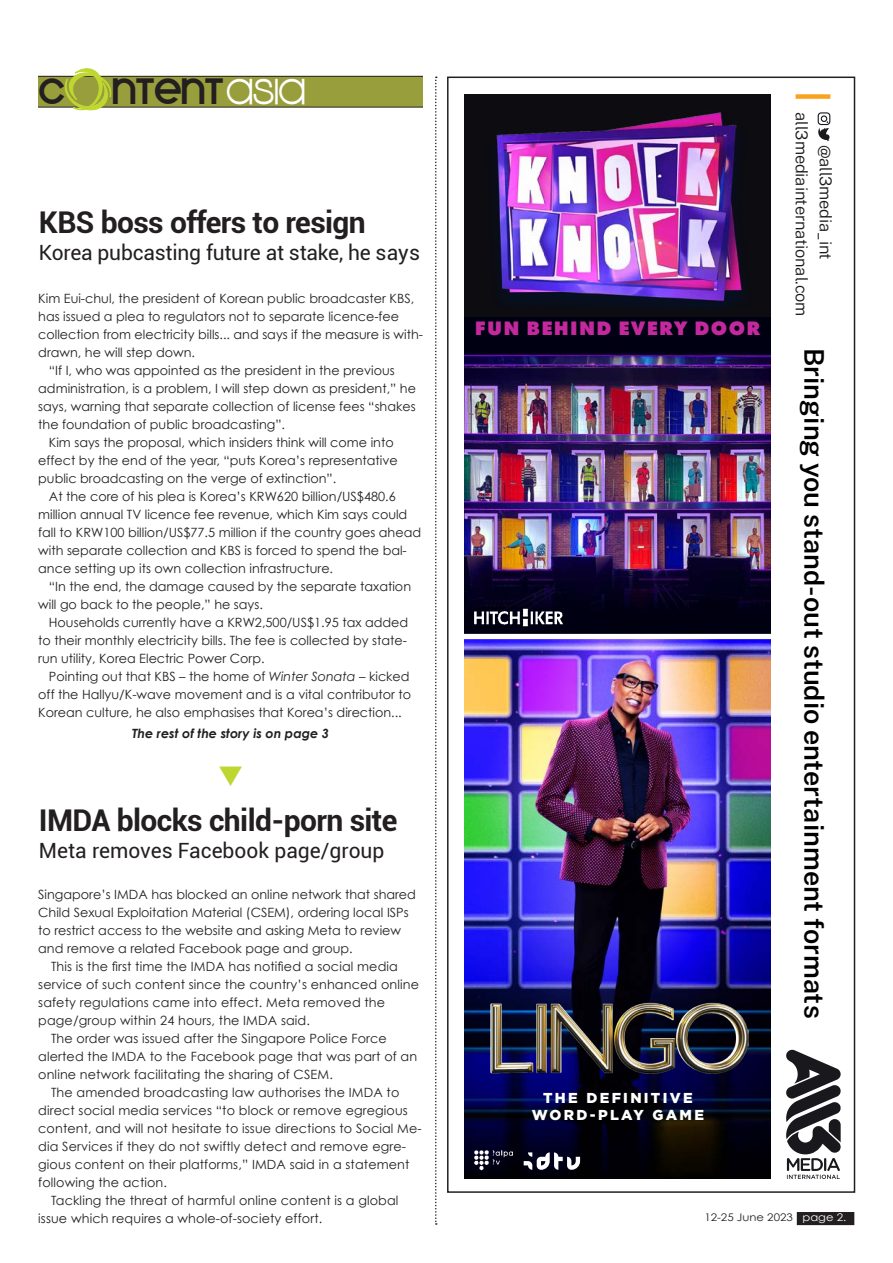
<style>
.page{position:relative;width:893px;height:1263px;background:#fff}
.page>*{position:absolute;margin:0;border:0;box-sizing:border-box;transform-origin:0 0}
.t1{font:41.1px "Kravitz Extra Thermal";letter-spacing:-.02em;color:#231f20}
.t2{font:700 30px "Roboto";letter-spacing:-.02em;color:#231f20}
.t3{font:600 27px "Public Sans";color:#000}
.t4{font:21px "Roboto";letter-spacing:-.01em;color:#231f20}
.t5{font:800 20.25px "Futura PT";letter-spacing:.06em;color:#c4289d}
.t6{font:300 16.5px/24px "Public Sans";letter-spacing:-.01em;color:#19181c}
.t7{font:900 14.4px/17.2px "Gotham";letter-spacing:.16em;color:#fff;text-align:center}
.t8{font:12.75px/18px "Century Gothic";color:#231f20}
.t9{font:italic 700 12.75px "Century Gothic";color:#231f20}
.t10{font:10.5px "Century Gothic";color:#231f20;scale:1.1 1}
.s1{font-family:"Kravitz Thermal";font-size:44.25px;color:#fff}
.s2{font-style:italic}
.s3{color:#fff}
</style>
<div class="page">
<div style="left:32px;top:76px;width:831px;height:31px;background:#989e3c"></div>
<div style="left:31px;top:76px;width:832px;height:31px;border:1px solid #231f20"></div>
<div style="left:24px;top:70px;width:14px;height:41px;background:#fff"></div>
<svg style="left:62px;top:68px;width:50px;height:43px"></svg>
<div style="left:424px;top:41px;width:469px;height:104px;background:#fff"></div>
<svg style="left:435px;top:77px;width:2px;height:1148px"></svg>
<img style="left:465px;top:639px;width:306px;height:540px">
<img style="left:465px;top:94px;width:306px;height:540px">
<svg style="left:524px;top:1152px;width:56px;height:18px"></svg>
<img style="left:472px;top:1146px;width:44px;height:25px">
<img style="left:490px;top:999px;width:259px;height:75px">
<svg style="left:818px;top:112px;width:12px;height:29px"></svg>
<div style="left:796px;top:94px;width:34px;height:5px;background:#faa21b"></div>
<svg style="left:786px;top:1050px;width:55px;height:129px"></svg>
<img style="left:481px;top:100px;width:272px;height:208px">
<img style="left:474px;top:609px;width:89px;height:17px">
<div style="left:447px;top:77px;width:408px;height:1116px;border:2px solid #231f20"></div>
<div style="left:797px;top:1213px;width:57px;height:11px;background:#231f20"></div>
<div style="left:797px;top:1212px;width:57px;height:13px;border:2px solid #231f20"></div>
<h1 class="t1" style="left:38px;top:65px;width:268px">C NTENT<span class="s1">ASIA</span></h1>
<h2 class="t2" style="left:39px;top:201px;width:328px">KBS boss offers to resign</h2>
<h3 class="t4" style="left:39px;top:238px;width:383px">Korea pubcasting future at stake, he says</h3>
<p class="t8" style="left:38px;top:289px;width:377px">Kim Eui-chul, the president of Korean public broadcaster KBS,</p>
<p class="t8" style="left:38px;top:307px;width:362px">has issued a plea to regulators not to separate licence-fee</p>
<p class="t8" style="left:38px;top:325px;width:386px">collection from electricity bills... and says if the measure is with-</p>
<p class="t8" style="left:38px;top:343px;width:158px">drawn, he will step down.</p>
<p class="t8" style="left:49px;top:361px;width:347px">“If I, who was appointed as the president in the previous</p>
<p class="t8" style="left:38px;top:379px;width:379px">administration, is a problem, I will step down as president,” he</p>
<p class="t8" style="left:38px;top:397px;width:379px">says, warning that separate collection of license fees “shakes</p>
<p class="t8" style="left:38px;top:415px;width:248px">the foundation of public broadcasting”.</p>
<p class="t8" style="left:49px;top:433px;width:346px">Kim says the proposal, which insiders think will come into</p>
<p class="t8" style="left:38px;top:451px;width:361px">effect by the end of the year, “puts Korea’s representative</p>
<p class="t8" style="left:38px;top:469px;width:300px">public broadcasting on the verge of extinction”.</p>
<p class="t8" style="left:49px;top:487px;width:348px">At the core of his plea is Korea’s KRW620 billion/US$480.6</p>
<p class="t8" style="left:38px;top:505px;width:371px">million annual TV licence fee revenue, which Kim says could</p>
<p class="t8" style="left:38px;top:523px;width:384px">fall to KRW100 billion/US$77.5 million if the country goes ahead</p>
<p class="t8" style="left:38px;top:541px;width:370px">with separate collection and KBS is forced to spend the bal-</p>
<p class="t8" style="left:38px;top:559px;width:296px">ance setting up its own collection infrastructure.</p>
<p class="t8" style="left:49px;top:577px;width:364px">“In the end, the damage caused by the separate taxation</p>
<p class="t8" style="left:38px;top:595px;width:226px">will go back to the people,” he says.</p>
<p class="t8" style="left:49px;top:613px;width:361px">Households currently have a KRW2,500/US$1.95 tax added</p>
<p class="t8" style="left:38px;top:631px;width:370px">to their monthly electricity bills. The fee is collected by state-</p>
<p class="t8" style="left:38px;top:649px;width:228px">run utility, Korea Electric Power Corp.</p>
<p class="t8" style="left:49px;top:667px;width:362px">Pointing out that KBS – the home of <span class="s2">Winter Sonata</span> – kicked</p>
<p class="t8" style="left:38px;top:685px;width:375px">off the Hallyu/K-wave movement and is a vital contributor to</p>
<p class="t8" style="left:38px;top:703px;width:365px">Korean culture, he also emphasises that Korea’s direction...</p>
<p class="t9" style="left:132px;top:725px;width:198px">The rest of the story is on page 3</p>
<h2 class="t2" style="left:39px;top:799px;width:360px">IMDA blocks child-porn site</h2>
<h3 class="t4" style="left:39px;top:836px;width:347px">Meta removes Facebook page/group</h3>
<p class="t8" style="left:38px;top:885px;width:379px">Singapore’s IMDA has blocked an online network that shared Child Sexual Exploitation Material (CSEM), ordering local ISPs to restrict access to the website and asking Meta to review and remove a related Facebook page and group.</p>
<p class="t8" style="left:51px;top:957px;width:348px">This is the first time the IMDA has notified a social media</p>
<p class="t8" style="left:38px;top:975px;width:382px">service of such content since the country’s enhanced online</p>
<p class="t8" style="left:38px;top:993px;width:348px">safety regulations came into effect. Meta removed the</p>
<p class="t8" style="left:38px;top:1011px;width:273px">page/group within 24 hours, the IMDA said.</p>
<p class="t8" style="left:51px;top:1029px;width:337px">The order was issued after the Singapore Police Force</p>
<p class="t8" style="left:38px;top:1047px;width:380px">alerted the IMDA to the Facebook page that was part of an</p>
<p class="t8" style="left:38px;top:1065px;width:296px">online network facilitating the sharing of CSEM.</p>
<p class="t8" style="left:51px;top:1083px;width:350px">The amended broadcasting law authorises the IMDA to</p>
<p class="t8" style="left:38px;top:1101px;width:371px">direct social media services “to block or remove egregious</p>
<p class="t8" style="left:38px;top:1119px;width:385px">content, and will not hesitate to issue directions to Social Me-</p>
<p class="t8" style="left:38px;top:1137px;width:369px">dia Services if they do not swiftly detect and remove egre-</p>
<p class="t8" style="left:38px;top:1155px;width:373px">gious content on their platforms,” IMDA said in a statement</p>
<p class="t8" style="left:38px;top:1173px;width:130px">following the action.</p>
<p class="t8" style="left:51px;top:1191px;width:349px">Tackling the threat of harmful online content is a global</p>
<p class="t8" style="left:38px;top:1209px;width:286px">issue which requires a whole-of-society effort.</p>
<h3 class="t5" style="left:475px;top:315px;width:287px">FUN BEHIND EVERY DOOR</h3>
<p class="t7" style="left:532px;top:1089px;width:174px">THE DEFINITIVE<br>WORD-PLAY GAME</p>
<p class="t6" style="left:839px;top:112px;width:206px;text-indent:32px;rotate:90deg">@all3media_int all3mediainternational.com</p>
<h3 class="t3" style="left:834px;top:348px;width:672px;rotate:90deg">Bringing you stand-out studio entertainment formats</h3>
<p class="t10" style="left:704px;top:1211px;width:131px">12-25 June 2023 <span class="s3">page 2.</span></p>
</div>
